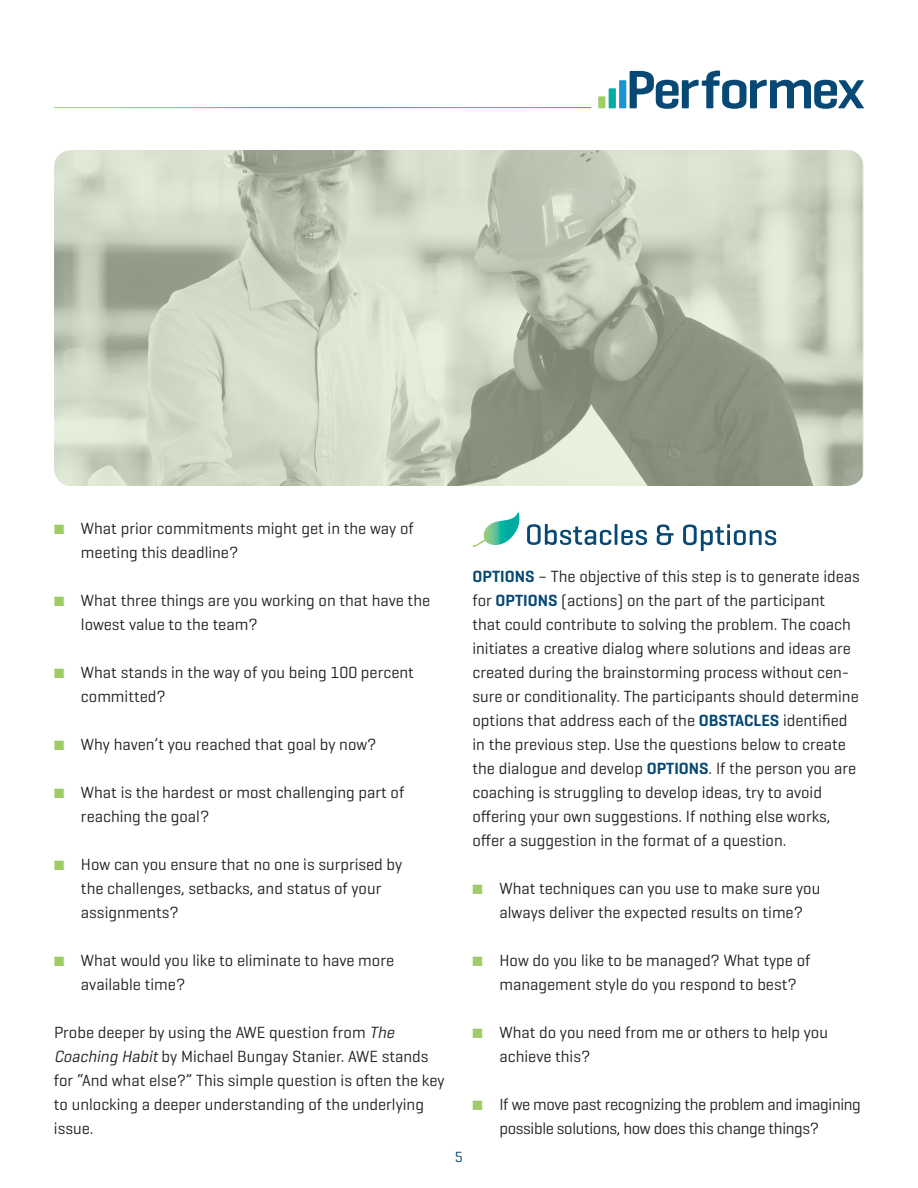
<style>
.page{position:relative;width:918px;height:1188px;background:#fff}
.page>*{position:absolute;margin:0;border:0;box-sizing:border-box;transform-origin:0 0}
.t1{font:16.5px/24px "Geogrotesque";color:#231f20}
.t2{font:16.5px/24px "Geogrotesque";letter-spacing:-.02em;color:#231f20}
.t3{font:15px "Geogrotesque";color:#074874}
.s1{color:#9fce66}
.s2{font-style:italic}
.s3{font-weight:600;color:#074874}
</style>
<div class="page">
<svg style="left:598px;top:71px;width:266px;height:38px"></svg>
<svg style="left:527px;top:524px;width:84px;height:21px"></svg>
<hr style="left:615px;top:524px;width:2px;height:21px;background:#074874">
<svg style="left:621px;top:530px;width:26px;height:15px"></svg>
<svg style="left:657px;top:524px;width:17px;height:21px"></svg>
<svg style="left:683px;top:524px;width:93px;height:27px"></svg>
<svg style="left:472px;top:511px;width:48px;height:36px"></svg>
<svg style="left:54px;top:150px;width:810px;height:336px"></svg>
<p class="t1" style="left:81px;top:516px;width:334px;text-indent:-27px"><span class="s1">■</span> What prior commitments might get in the way of meeting this deadline?</p>
<p class="t1" style="left:81px;top:588px;width:351px;text-indent:-27px"><span class="s1">■</span> What three things are you working on that have the lowest value to the team?</p>
<p class="t1" style="left:81px;top:660px;width:334px;text-indent:-27px"><span class="s1">■</span> What stands in the way of you being 100 percent committed?</p>
<p class="t1" style="left:54px;top:732px;width:324px"><span class="s1">■</span> Why haven’t you reached that goal by now?</p>
<p class="t1" style="left:81px;top:780px;width:325px;text-indent:-27px"><span class="s1">■</span> What is the hardest or most challenging part of reaching the goal?</p>
<p class="t1" style="left:81px;top:852px;width:323px;text-indent:-27px"><span class="s1">■</span> How can you ensure that no one is surprised by the challenges, setbacks, and status of your assignments?</p>
<p class="t1" style="left:81px;top:948px;width:315px;text-indent:-27px"><span class="s1">■</span> What would you like to eliminate to have more available time?</p>
<p class="t1" style="left:54px;top:1020px;width:392px">Probe deeper by using the AWE question from <span class="s2">The Coaching Habit</span>by Michael Bungay Stanier. AWE stands for “And what else?” This simple question is often the key to unlocking a deeper understanding of the underlying issue.</p>
<p class="t3" style="left:455px;top:1147px;width:10px">5</p>
<p class="t1" style="left:472px;top:564px;width:389px"><span class="s3">OPTIONS</span> – The objective of this step is to generate ideas for <span class="s3">OPTIONS</span> (actions) on the part of the participant<br>that could contribute to solving the problem. The coach initiates a creative dialog where solutions and ideas are created during the brainstorming process without cen&shy;sure or conditionality. The participants should determine options that address each of the <span class="s3">OBSTACLES</span> identified in the previous step. Use the questions below to create the dialogue and develop <span class="s3">OPTIONS</span>. If the person you are coaching is struggling to develop ideas, try to avoid offering your own suggestions. If nothing else works, offer a suggestion in the format of a question.</p>
<p class="t1" style="left:472px;top:876px;width:349px;text-align:center"><span class="s1">■</span> What techniques can you use to make sure you always deliver the expected results on time?</p>
<p class="t1" style="left:499px;top:948px;width:313px;text-indent:-27px"><span class="s1">■</span> How do you like to be managed? What type of management style do you respond to best?</p>
<p class="t1" style="left:499px;top:1020px;width:330px;text-indent:-27px"><span class="s1">■</span> What do you need from me or others to help you achieve this?</p>
<p class="t2" style="left:499px;top:1092px;width:363px;text-indent:-27px"><span class="s1">■</span> If we move past recognizing the problem and imagining possible solutions, how does this change things?</p>
</div>
